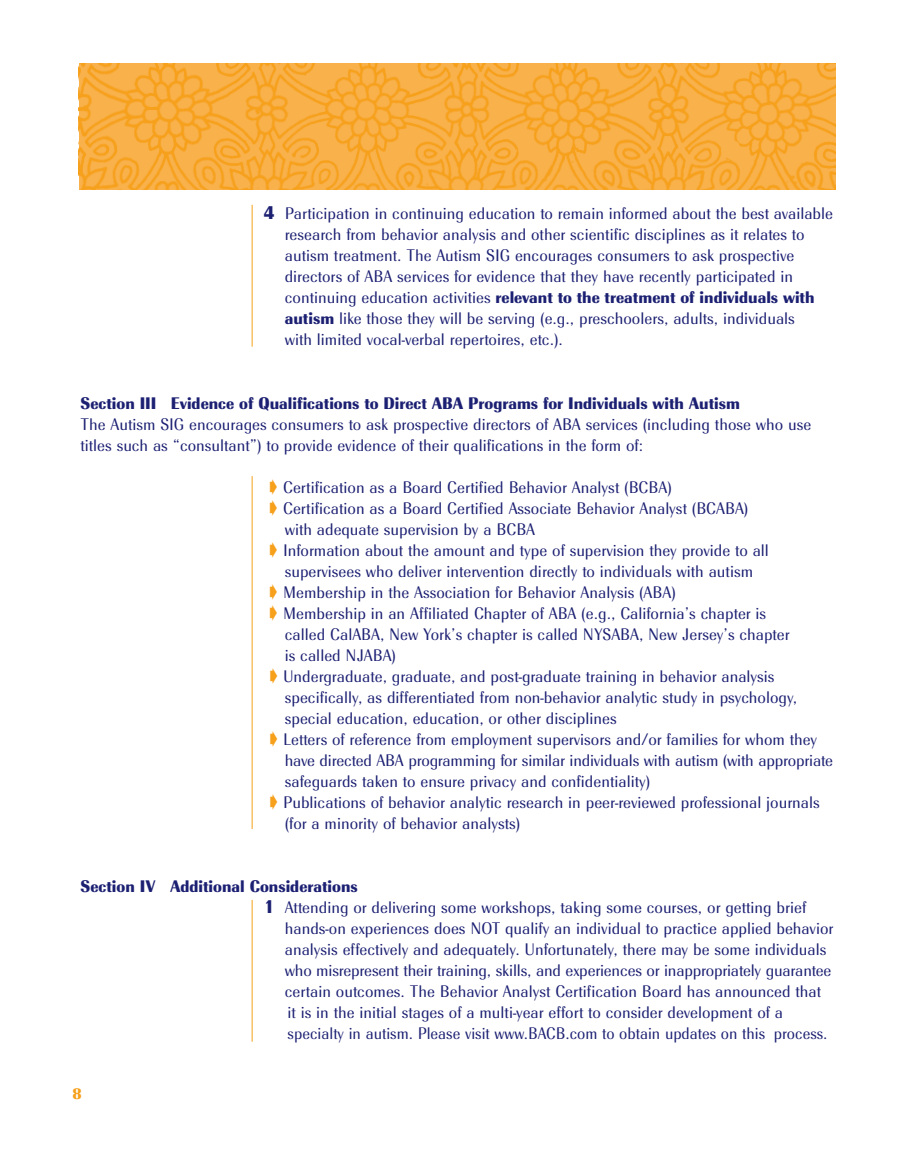
<style>
.page{position:relative;width:914px;height:1166px;background:#fff}
.page>*{position:absolute;margin:0;border:0;box-sizing:border-box;transform-origin:0 0}
.t1{font:17.5px/21px "Radiant EF Text";color:#1c2072}
.t2{font:900 17.5px "Radiant EF Text";color:#1c2072}
.t3{font:900 15.75px "Radiant EF Text";color:#f6a01b}
.s1{font-weight:900;font-size:19.25px}
.s2{font-weight:900}
.s3{color:#f6a01b}
</style>
<div class="page">
<hr style="left:252px;top:205px;width:1px;height:141px;background:#f6a01b">
<hr style="left:252px;top:900px;width:1px;height:141px;background:#f6a01b">
<hr style="left:252px;top:476px;width:1px;height:353px;background:#f6a01b">
<img style="left:79px;top:63px;width:756px;height:126px">
<p class="t1" style="left:285px;top:203px;width:550px;text-indent:-21px"><span class="s1">4</span> Participation in continuing education to remain informed about the best available research from behavior analysis and other scientific disciplines as it relates to autism treatment. The Autism SIG encourages consumers to ask prospective directors of ABA services for evidence that they have recently participated in continuing education activities <span class="s2">relevant to the treatment of individuals with autism</span> like those they will be serving (e.g., preschoolers, adults, individuals<br>with limited vocal-verbal repertoires, etc.).</p>
<p class="t2" style="left:80px;top:392px;width:661px">Section III Evidence of Qualifications to Direct ABA Programs for Individuals with Autism</p>
<p class="t1" style="left:80px;top:413px;width:732px">The Autism SIG encourages consumers to ask prospective directors of ABA services (including those who use titles such as “consultant”) to provide evidence of their qualifications in the form of:</p>
<p class="t1" style="left:270px;top:476px;width:403px"><span class="s3">➧</span> Certification as a Board Certified Behavior Analyst (BCBA)</p>
<p class="t1" style="left:270px;top:497px;width:480px"><span class="s3">➧</span> Certification as a Board Certified Associate Behavior Analyst (BCABA)</p>
<p class="t1" style="left:285px;top:518px;width:252px">with adequate supervision by a BCBA</p>
<p class="t1" style="left:270px;top:539px;width:501px"><span class="s3">➧</span> Information about the amount and type of supervision they provide to all</p>
<p class="t1" style="left:285px;top:560px;width:470px">supervisees who deliver intervention directly to individuals with autism</p>
<p class="t1" style="left:270px;top:581px;width:407px"><span class="s3">➧</span> Membership in the Association for Behavior Analysis (ABA)</p>
<p class="t1" style="left:270px;top:602px;width:498px"><span class="s3">➧</span> Membership in an Affiliated Chapter of ABA (e.g., California’s chapter is</p>
<p class="t1" style="left:285px;top:623px;width:506px">called CalABA, New York’s chapter is called NYSABA, New Jersey’s chapter</p>
<p class="t1" style="left:285px;top:644px;width:113px">is called NJABA)</p>
<p class="t1" style="left:270px;top:665px;width:506px"><span class="s3">➧</span> Undergraduate, graduate, and post-graduate training in behavior analysis</p>
<p class="t1" style="left:285px;top:686px;width:514px">specifically, as differentiated from non-behavior analytic study in psychology,</p>
<p class="t1" style="left:285px;top:707px;width:333px">special education, education, or other disciplines</p>
<p class="t1" style="left:270px;top:728px;width:549px"><span class="s3">➧</span> Letters of reference from employment supervisors and/or families for whom they</p>
<p class="t1" style="left:285px;top:749px;width:549px">have directed ABA programming for similar individuals with autism (with appropriate</p>
<p class="t1" style="left:285px;top:770px;width:367px">safeguards taken to ensure privacy and confidentiality)</p>
<p class="t1" style="left:270px;top:791px;width:551px"><span class="s3">➧</span> Publications of behavior analytic research in peer-reviewed professional journals</p>
<p class="t1" style="left:285px;top:812px;width:237px">(for a minority of behavior analysts)</p>
<p class="t2" style="left:81px;top:875px;width:279px">Section IV Additional Considerations</p>
<p class="t1" style="left:263px;top:896px;width:544px"><span class="s1">1</span> Attending or delivering some workshops, taking some courses, or getting brief</p>
<p class="t1" style="left:285px;top:917px;width:550px">hands-on experiences does NOT qualify an individual to practice applied behavior</p>
<p class="t1" style="left:285px;top:938px;width:543px">analysis effectively and adequately. Unfortunately, there may be some individuals</p>
<p class="t1" style="left:285px;top:959px;width:548px">who misrepresent their training, skills, and experiences or inappropriately guarantee</p>
<p class="t1" style="left:285px;top:980px;width:538px">certain outcomes. The Behavior Analyst Certification Board has announced that</p>
<p class="t1" style="left:287px;top:1001px;width:497px">it is in the initial stages of a multi-year effort to consider development of a</p>
<p class="t1" style="left:287px;top:1022px;width:541px">specialty in autism. Please visit www.BACB.com to obtain updates on this process.</p>
<p class="t3" style="left:73px;top:1084px;width:11px">8</p>
</div>
